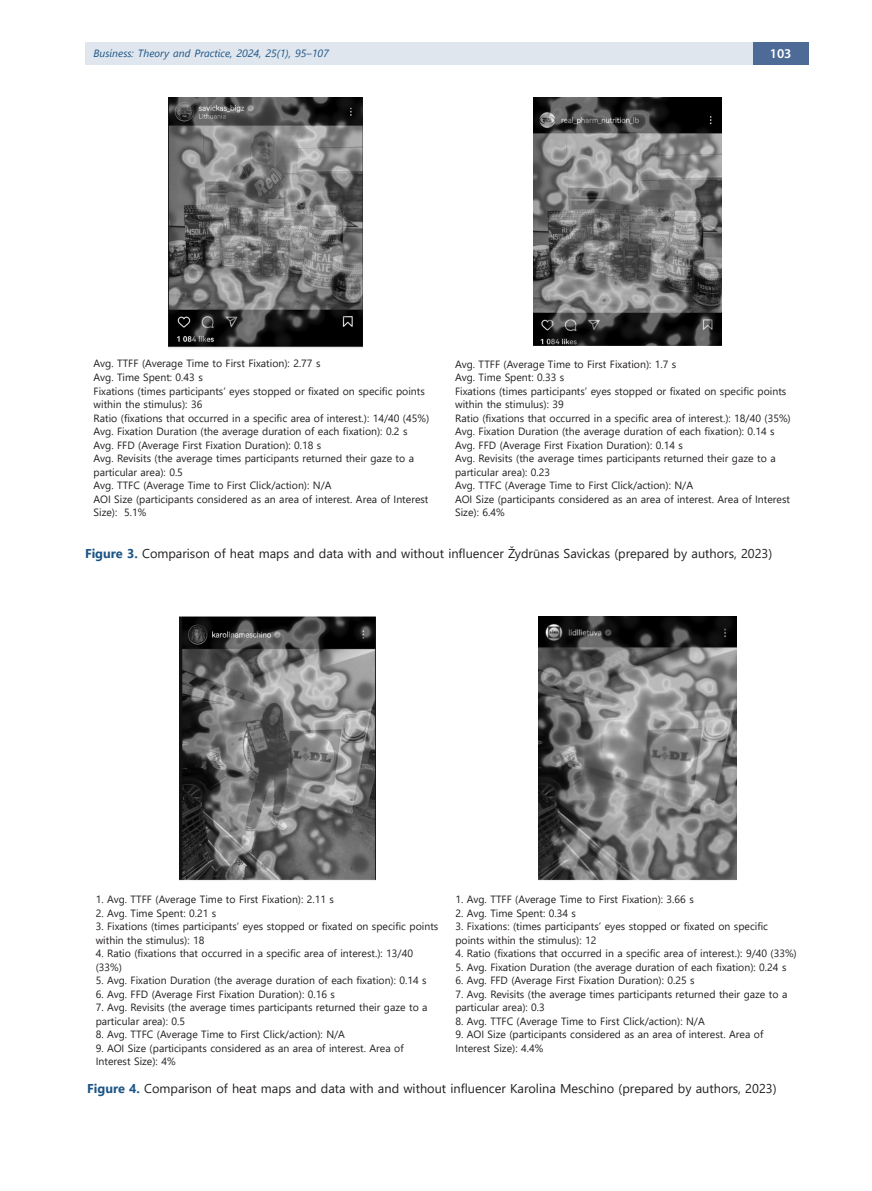
<style>
.page{position:relative;width:872px;height:1191px;background:#fff}
.page>*{position:absolute;margin:0;border:0;box-sizing:border-box;transform-origin:0 0}
.t1{font:600 13.5px "Myriad Pro";color:#fff}
.t2{font:12.75px "Segoe UI";color:#231f20}
.t3{font:10.5px/13.5px "Segoe UI";color:#231f20}
.t4{font:italic 10.5px "Segoe UI";color:#1c5586}
.s1{font-weight:700;color:#1c5586}
</style>
<div class="page">
<div style="left:85px;top:43px;width:668px;height:22px;background:#dfe6ee"></div>
<div style="left:753px;top:43px;width:55px;height:22px;background:#4e6b98"></div>
<img style="left:169px;top:98px;width:194px;height:250px">
<img style="left:534px;top:98px;width:187px;height:248px">
<img style="left:180px;top:616px;width:196px;height:265px">
<img style="left:538px;top:616px;width:198px;height:265px">
<p class="t4" style="left:94px;top:43px;width:237px">Business: Theory and Practice, 2024, 25(1), 95–107</p>
<p class="t1" style="left:769px;top:45px;width:23px">103</p>
<p class="t3" style="left:94px;top:356px;width:337px">Avg. TTFF (Average Time to First Fixation): 2.77 s<br>Avg. Time Spent: 0.43 s<br>Fixations (times participants’ eyes stopped or fixated on specific points within the stimulus): 36<br>Ratio (fixations that occurred in a specific area of interest.): 14/40 (45%)<br>Avg. Fixation Duration (the average duration of each fixation): 0.2 s Avg. FFD (Average First Fixation Duration): 0.18 s<br>Avg. Revisits (the average times participants returned their gaze to a particular area): 0.5<br>Avg. TTFC (Average Time to First Click/action): N/A<br>AOI Size (participants considered as an area of interest. Area of Interest Size): 5.1%</p>
<p class="t3" style="left:455px;top:356px;width:337px">Avg. TTFF (Average Time to First Fixation): 1.7 s<br>Avg. Time Spent: 0.33 s<br>Fixations (times participants’ eyes stopped or fixated on specific points within the stimulus): 39<br>Ratio (fixations that occurred in a specific area of interest.): 18/40 (35%)<br>Avg. Fixation Duration (the average duration of each fixation): 0.14 s Avg. FFD (Average First Fixation Duration): 0.14 s<br>Avg. Revisits (the average times participants returned their gaze to a particular area): 0.23<br>Avg. TTFC (Average Time to First Click/action): N/A<br>AOI Size (participants considered as an area of interest. Area of Interest Size): 6.4%</p>
<p class="t2" style="left:85px;top:541px;width:689px"><span class="s1">Figure 3.</span> Comparison of heat maps and data with and without influencer Žydrūnas Savickas (prepared by authors, 2023)</p>
<p class="t3" style="left:96px;top:892px;width:240px">1. Avg. TTFF (Average Time to First Fixation): 2.11 s</p>
<p class="t3" style="left:96px;top:905px;width:122px">2. Avg. Time Spent: 0.21 s</p>
<p class="t3" style="left:96px;top:919px;width:344px">3. Fixations (times participants’ eyes stopped or fixated on specific points within the stimulus): 18</p>
<p class="t3" style="left:96px;top:946px;width:319px">4. Ratio (fixations that occurred in a specific area of interest.): 13/40 (33%)</p>
<p class="t3" style="left:96px;top:973px;width:332px">5. Avg. Fixation Duration (the average duration of each fixation): 0.14 s</p>
<p class="t3" style="left:96px;top:986px;width:241px">6. Avg. FFD (Average First Fixation Duration): 0.16 s</p>
<p class="t3" style="left:96px;top:1000px;width:333px">7. Avg. Revisits (the average times participants returned their gaze to a particular area): 0.5</p>
<p class="t3" style="left:96px;top:1027px;width:251px">8. Avg. TTFC (Average Time to First Click/action): N/A</p>
<p class="t3" style="left:96px;top:1040px;width:309px">9. AOI Size (participants considered as an area of interest. Area of<br>Interest Size): 4%</p>
<p class="t3" style="left:455px;top:892px;width:240px">1. Avg. TTFF (Average Time to First Fixation): 3.66 s</p>
<p class="t3" style="left:455px;top:905px;width:122px">2. Avg. Time Spent: 0.34 s</p>
<p class="t3" style="left:455px;top:919px;width:314px">3. Fixations: (times participants’ eyes stopped or fixated on specific points within the stimulus): 12</p>
<p class="t3" style="left:455px;top:946px;width:343px">4. Ratio (fixations that occurred in a specific area of interest.): 9/40 (33%)</p>
<p class="t3" style="left:455px;top:959px;width:332px">5. Avg. Fixation Duration (the average duration of each fixation): 0.24 s</p>
<p class="t3" style="left:455px;top:973px;width:241px">6. Avg. FFD (Average First Fixation Duration): 0.25 s</p>
<p class="t3" style="left:455px;top:986px;width:333px">7. Avg. Revisits (the average times participants returned their gaze to a particular area): 0.3</p>
<p class="t3" style="left:455px;top:1013px;width:251px">8. Avg. TTFC (Average Time to First Click/action): N/A</p>
<p class="t3" style="left:455px;top:1027px;width:309px">9. AOI Size (participants considered as an area of interest. Area of<br>Interest Size): 4.4%</p>
<p class="t2" style="left:87px;top:1076px;width:691px"><span class="s1">Figure 4.</span> Comparison of heat maps and data with and without influencer Karolina Meschino (prepared by authors, 2023)</p>
</div>
